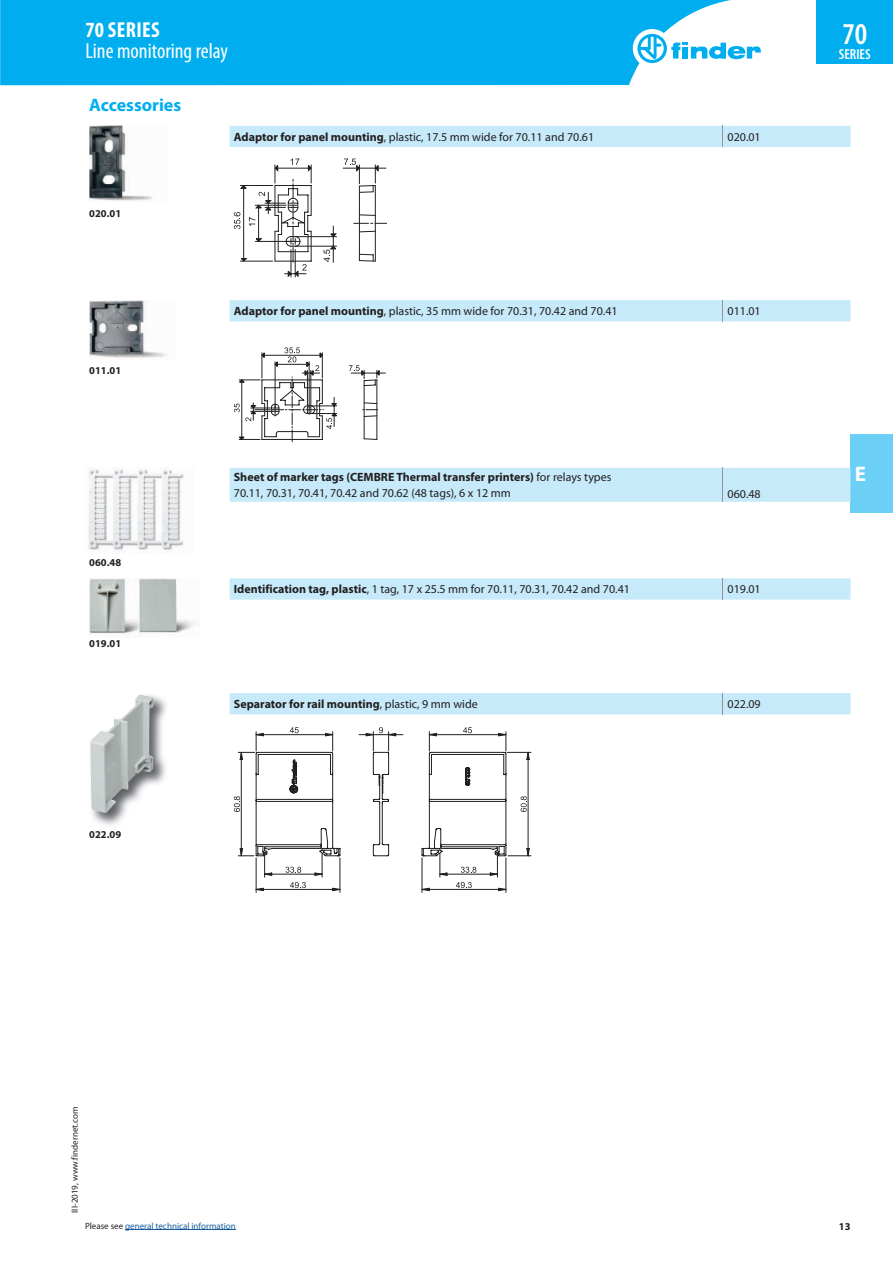
<style>
.page{position:relative;width:893px;height:1263px;background:#fff}
.page>*{position:absolute;margin:0;border:0;box-sizing:border-box;transform-origin:0 0}
.t1{font:600 condensed 30.3px "Myriad Pro";color:#fff}
.t2{font:condensed 21.75px "Myriad Pro";color:#fff}
.t3{font:700 condensed 21.75px "Myriad Pro";letter-spacing:.02em;color:#fff}
.t4{font:700 21px "Myriad Pro";color:#fff}
.t5{font:700 18px "Myriad Pro";color:#00aeef}
.t6{font:600 condensed 14.55px "Myriad Pro";color:#fff}
.t7{font:12px/16.2px "Myriad Pro";color:#231f20}
.t8{font:700 12px "Myriad Pro";color:#231f20}
.t9{font:700 10.5px "Myriad Pro";color:#231f20}
.t10{font:9px "Myriad Pro";color:#175d9e}
.t11{font:9px "Myriad Pro";color:#231f20}
.s1{font-weight:700}
.s2{font-weight:400}
.s3{color:#231f20}
</style>
<div class="page">
<div style="left:850px;top:434px;width:43px;height:78px;background:#6bcff6"></div>
<svg style="left:230px;top:126px;width:620px;height:588px"></svg>
<svg style="left:722px;top:126px;width:1px;height:21px"></svg>
<svg style="left:722px;top:300px;width:1px;height:21px"></svg>
<svg style="left:722px;top:578px;width:1px;height:22px"></svg>
<svg style="left:722px;top:693px;width:1px;height:21px"></svg>
<hr style="left:722px;top:468px;width:1px;height:34px;background:#939598">
<img style="left:89px;top:126px;width:64px;height:75px">
<svg style="left:234px;top:158px;width:153px;height:119px"></svg>
<img style="left:89px;top:300px;width:78px;height:58px">
<svg style="left:349px;top:365px;width:36px;height:75px"></svg>
<svg style="left:234px;top:347px;width:103px;height:95px"></svg>
<img style="left:88px;top:469px;width:96px;height:83px">
<img style="left:89px;top:578px;width:106px;height:58px">
<img style="left:92px;top:696px;width:74px;height:129px">
<img style="left:90px;top:694px;width:64px;height:119px">
<hr style="left:256px;top:858px;width:1px;height:34px;background:#231f20">
<hr style="left:340px;top:858px;width:1px;height:34px;background:#231f20">
<hr style="left:422px;top:858px;width:1px;height:34px;background:#231f20">
<hr style="left:506px;top:858px;width:1px;height:34px;background:#231f20">
<svg style="left:234px;top:727px;width:297px;height:164px"></svg>
<hr style="left:422px;top:889px;width:84px;height:1px;background:#231f20">
<hr style="left:125px;top:1229px;width:111px;height:1px;background:#175d9e">
<div style="left:0;top:0;width:731px;height:85px;background:#00aeef"></div>
<div style="left:633px;top:29px;width:38px;height:39px;background:#fff;border-radius:50%"></div>
<svg style="left:637px;top:34px;width:124px;height:29px"></svg>
<div style="left:816px;top:0;width:77px;height:64px;background:#00aeef"></div>
<h2 class="t3" style="left:85px;top:17px;width:76px">70 SERIES</h2>
<h2 class="t2" style="left:85px;top:38px;width:144px">Line monitoring relay</h2>
<h3 class="t5" style="left:89px;top:93px;width:93px">Accessories</h3>
<p class="t9" style="left:89px;top:206px;width:33px">020.01</p>
<p class="t9" style="left:89px;top:364px;width:33px">011.01</p>
<p class="t9" style="left:89px;top:555px;width:33px">060.48</p>
<p class="t9" style="left:89px;top:636px;width:33px">019.01</p>
<p class="t9" style="left:89px;top:828px;width:33px">022.09</p>
<p class="t7" style="left:234px;top:129px;width:362px"><span class="s1">Adaptor for panel mounting</span>, plastic, 17.5 mm wide for 70.11 and 70.61</p>
<p class="t7" style="left:727px;top:129px;width:35px">020.01</p>
<p class="t7" style="left:234px;top:303px;width:385px"><span class="s1">Adaptor for panel mounting</span>, plastic, 35 mm wide for 70.31, 70.42 and 70.41</p>
<p class="t7" style="left:727px;top:303px;width:35px">011.01</p>
<p class="t7" style="left:234px;top:469px;width:379px"><span class="s1">Sheet of marker tags (CEMBRE Thermal transfer printers)</span> for relays types<br>70.11, 70.31, 70.41, 70.42 and 70.62 (48 tags), 6 x 12 mm</p>
<p class="t7" style="left:727px;top:485px;width:35px">060.48</p>
<p class="t7" style="left:234px;top:581px;width:398px"><span class="s1">Identification tag, plastic</span>, 1 tag, 17 x 25.5 mm for 70.11, 70.31, 70.42 and 70.41</p>
<p class="t7" style="left:727px;top:581px;width:35px">019.01</p>
<p class="t8" style="left:234px;top:696px;width:245px">Separator for rail mounting<span class="s2">, plastic, 9 mm wide</span></p>
<p class="t7" style="left:727px;top:696px;width:35px">022.09</p>
<h1 class="t1" style="left:842px;top:17px;width:26px">70</h1>
<p class="t6" style="left:839px;top:46px;width:33px">SERIES</p>
<h3 class="t4" style="left:855px;top:460px;width:13px">E</h3>
<p class="t11" style="left:69px;top:1213px;width:108px;rotate:-90deg">III-2019, www.findernet.com</p>
<p class="t10" style="left:85px;top:1220px;width:152px"><span class="s3">Please see</span> general technical information</p>
<p class="t9" style="left:839px;top:1219px;width:13px">13</p>
</div>
